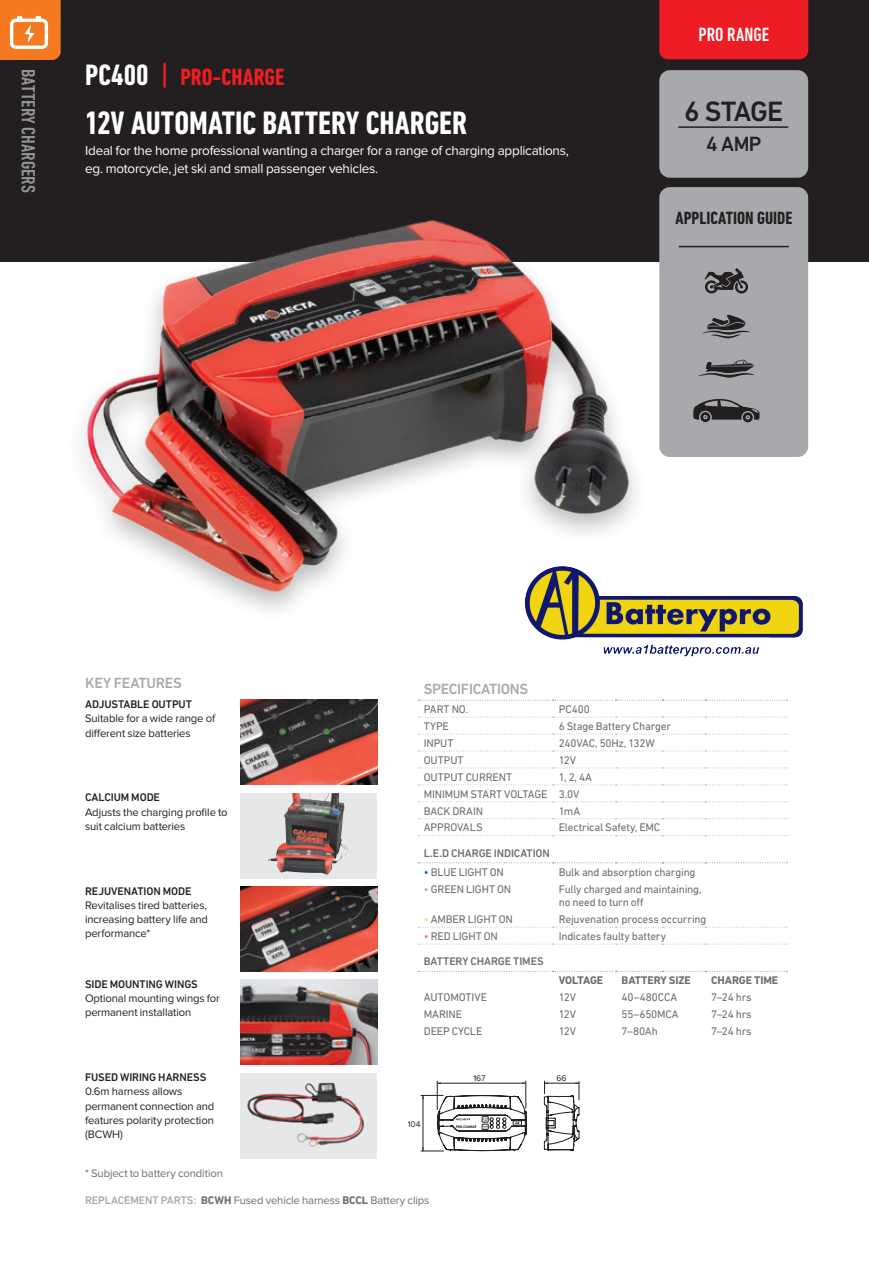
<style>
.page{position:relative;width:869px;height:1263px;background:#fff}
.page>*{position:absolute;margin:0;border:0;box-sizing:border-box;transform-origin:0 0}
.t1{font:700 condensed 33px "DIN Next LT Pro";letter-spacing:-.005em;color:#fff}
.t2{font:500 28.5px "DIN Next LT Pro";letter-spacing:-.04em;color:#231f20}
.t3{font:700 condensed 24px "DIN Next LT Pro";color:#ee1d23}
.t4{font:500 21px "DIN Next LT Pro";color:#231f20}
.t5{font:500 condensed 19.5px "DIN Next LT Pro";color:#939598}
.t6{font:500 condensed 19.5px "DIN Next LT Pro";color:#fff}
.t7{font:700 condensed 18px "DIN Next LT Pro";color:#231f20}
.t8{font:500 15px "DIN Next LT Pro";letter-spacing:-.02em;color:#a8a9ad}
.t9{font:13.5px/18px "Proxima Nova";letter-spacing:-.02em;color:#fff}
.t10{font:11.25px/17px "DIN Next LT Pro";letter-spacing:-.015em;color:#6c6d70}
.t11{font:11.25px/14.2px "Proxima Nova";letter-spacing:-.01em;color:#231f20}
.t12{font:11.25px "Proxima Nova";letter-spacing:-.01em;color:#6c6d70}
.t13{font:500 11.25px "DIN Next LT Pro";letter-spacing:-.01em;color:#231f20}
.t14{font:500 11.25px "DIN Next LT Pro";letter-spacing:-.01em;color:#6c6d70}
.t15{font:700 11.25px "DIN Next LT Pro";letter-spacing:-.01em;color:#6c6d70}
.t16{font:8.55px "Proxima Nova";color:#231f20}
.s1{font-size:30px;color:#fff}
.s2{font-weight:500;font-size:30px}
.s3{color:#006cb7}
.s4{color:#95bf80}
.s5{color:#fed166}
.s6{color:#f1765d}
.s7{font-family:"DIN Next LT Pro";font-weight:500;color:#a8a9ad}
.s8{font-family:"DIN Next LT Pro";font-weight:700}
</style>
<div class="page">
<div style="left:0;top:0;width:869px;height:261px;background:#231f20"></div>
<div style="left:659px;top:70px;width:149px;height:108px;background:#a8a9ad;border-radius:11px"></div>
<hr style="left:678px;top:126px;width:110px;height:2px;background:#231f20">
<div style="left:659px;top:187px;width:149px;height:270px;background:#a8a9ad;border-radius:11px"></div>
<hr style="left:679px;top:246px;width:110px;height:1px;background:#231f20">
<div style="left:659px;top:0;width:149px;height:59px;background:#ee1d23"></div>
<svg style="left:421px;top:1081px;width:159px;height:71px"></svg>
<div style="left:66px;top:211px;width:582px;height:411px;background:#231f20;opacity:.3"></div>
<img style="left:78px;top:211px;width:565px;height:393px">
<svg style="left:418px;top:700px;width:369px;height:1px"></svg>
<svg style="left:418px;top:971px;width:369px;height:1px"></svg>
<svg style="left:418px;top:717px;width:369px;height:1px"></svg>
<svg style="left:418px;top:734px;width:369px;height:1px"></svg>
<svg style="left:418px;top:751px;width:369px;height:1px"></svg>
<svg style="left:418px;top:767px;width:369px;height:1px"></svg>
<svg style="left:418px;top:784px;width:369px;height:1px"></svg>
<svg style="left:418px;top:801px;width:369px;height:1px"></svg>
<svg style="left:418px;top:818px;width:369px;height:1px"></svg>
<svg style="left:418px;top:927px;width:369px;height:1px"></svg>
<svg style="left:418px;top:944px;width:369px;height:1px"></svg>
<svg style="left:418px;top:835px;width:369px;height:1px"></svg>
<svg style="left:418px;top:862px;width:369px;height:1px"></svg>
<img style="left:241px;top:700px;width:136px;height:85px">
<img style="left:241px;top:886px;width:136px;height:85px">
<img style="left:241px;top:980px;width:136px;height:85px">
<div style="left:241px;top:1073px;width:136px;height:85px;background:#e6e7e9"></div>
<img style="left:247px;top:1082px;width:117px;height:65px">
<svg style="left:241px;top:793px;width:136px;height:85px;background:#cccbcd"></svg>
<img style="left:268px;top:793px;width:63px;height:68px">
<svg style="left:702px;top:315px;width:48px;height:23px"></svg>
<svg style="left:698px;top:360px;width:56px;height:18px"></svg>
<svg style="left:693px;top:399px;width:66px;height:23px"></svg>
<svg style="left:704px;top:268px;width:44px;height:25px"></svg>
<svg style="left:0;top:0;width:61px;height:60px;background:#f3893d"></svg>
<img style="left:505px;top:557px;width:298px;height:100px">
<h3 class="t5" style="left:39px;top:69px;width:125px;rotate:90deg">BATTERY CHARGERS</h3>
<h3 class="t3" style="left:85px;top:63px;width:201px"><span class="s1">PC400</span> <span class="s2">|</span> PRO-CHARGE</h3>
<h1 class="t1" style="left:85px;top:104px;width:383px">12V AUTOMATIC BATTERY CHARGER</h1>
<p class="t9" style="left:85px;top:142px;width:485px">Ideal for the home professional wanting a charger for a range of charging applications, eg. motorcycle, jet ski and small passenger vehicles.</p>
<h3 class="t6" style="left:698px;top:23px;width:72px">PRO RANGE</h3>
<h2 class="t2" style="left:684px;top:94px;width:100px">6 STAGE</h2>
<h3 class="t4" style="left:706px;top:131px;width:57px">4 AMP</h3>
<h3 class="t7" style="left:675px;top:208px;width:118px">APPLICATION GUIDE</h3>
<h3 class="t8" style="left:85px;top:674px;width:98px">KEY FEATURES</h3>
<p class="t13" style="left:85px;top:698px;width:108px">ADJUSTABLE OUTPUT</p>
<p class="t11" style="left:85px;top:712px;width:132px">Suitable for a wide range of different size batteries</p>
<p class="t13" style="left:85px;top:791px;width:76px">CALCIUM MODE</p>
<p class="t11" style="left:85px;top:805px;width:144px">Adjusts the charging profile to suit calcium batteries</p>
<p class="t13" style="left:85px;top:884px;width:108px">REJUVENATION MODE</p>
<p class="t11" style="left:85px;top:898px;width:124px;text-align:justify">Revitalises tired batteries, increasing battery life and performance*</p>
<p class="t13" style="left:85px;top:977px;width:114px">SIDE MOUNTING WINGS</p>
<p class="t11" style="left:85px;top:991px;width:136px">Optional mounting wings for permanent installation</p>
<p class="t13" style="left:85px;top:1071px;width:123px">FUSED WIRING HARNESS</p>
<p class="t11" style="left:85px;top:1085px;width:131px">0.6m harness allows permanent connection and features polarity protection (BCWH)</p>
<h3 class="t8" style="left:424px;top:680px;width:106px">SPECIFICATIONS</h3>
<p class="t10" style="left:424px;top:700px;width:46px">PART NO.</p>
<p class="t10" style="left:559px;top:700px;width:33px">PC400</p>
<p class="t10" style="left:424px;top:717px;width:27px">TYPE</p>
<p class="t10" style="left:559px;top:717px;width:114px">6 Stage Battery Charger</p>
<p class="t10" style="left:424px;top:734px;width:31px">INPUT</p>
<p class="t10" style="left:559px;top:734px;width:97px">240VAC, 50Hz, 132W</p>
<p class="t10" style="left:424px;top:751px;width:41px">OUTPUT</p>
<p class="t10" style="left:559px;top:751px;width:19px">12V</p>
<p class="t10" style="left:424px;top:768px;width:90px">OUTPUT CURRENT</p>
<p class="t10" style="left:424px;top:768px;width:170px;text-indent:135px">1, 2, 4A<br>MINIMUM START VOLTAGE 3.0V<br>BACK DRAIN</p>
<p class="t10" style="left:559px;top:802px;width:23px">1mA</p>
<p class="t10" style="left:424px;top:819px;width:60px">APPROVALS</p>
<p class="t10" style="left:559px;top:819px;width:103px">Electrical Safety, EMC</p>
<p class="t14" style="left:424px;top:846px;width:128px">L.E.D CHARGE INDICATION</p>
<p class="t10" style="left:424px;top:863px;width:82px"><span class="s3">•</span> BLUE LIGHT ON</p>
<p class="t10" style="left:559px;top:863px;width:138px">Bulk and absorption charging</p>
<p class="t10" style="left:424px;top:880px;width:89px"><span class="s4">•</span> GREEN LIGHT ON</p>
<p class="t10" style="left:559px;top:882px;width:144px;line-height:13.5px">Fully charged and maintaining, no need to turn off</p>
<p class="t10" style="left:424px;top:910px;width:91px"><span class="s5">•</span> AMBER LIGHT ON</p>
<p class="t10" style="left:559px;top:910px;width:149px">Rejuvenation process occurring</p>
<p class="t10" style="left:424px;top:927px;width:76px"><span class="s6">•</span> RED LIGHT ON</p>
<p class="t10" style="left:559px;top:927px;width:109px">Indicates faulty battery</p>
<p class="t14" style="left:424px;top:955px;width:121px">BATTERY CHARGE TIMES</p>
<p class="t15" style="left:559px;top:973px;width:46px">VOLTAGE</p>
<p class="t15" style="left:621px;top:973px;width:71px">BATTERY SIZE</p>
<p class="t15" style="left:711px;top:973px;width:69px">CHARGE TIME</p>
<p class="t10" style="left:424px;top:988px;width:65px">AUTOMOTIVE</p>
<p class="t10" style="left:559px;top:988px;width:19px">12V</p>
<p class="t10" style="left:621px;top:988px;width:57px">40–480CCA</p>
<p class="t10" style="left:711px;top:988px;width:42px">7–24 hrs</p>
<p class="t10" style="left:424px;top:1005px;width:40px">MARINE</p>
<p class="t10" style="left:559px;top:1005px;width:19px">12V</p>
<p class="t10" style="left:621px;top:1005px;width:59px">55–650MCA</p>
<p class="t10" style="left:711px;top:1005px;width:42px">7–24 hrs</p>
<p class="t10" style="left:424px;top:1022px;width:60px">DEEP CYCLE</p>
<p class="t10" style="left:559px;top:1022px;width:19px">12V</p>
<p class="t10" style="left:621px;top:1022px;width:38px">7–80Ah</p>
<p class="t10" style="left:711px;top:1022px;width:42px">7–24 hrs</p>
<p class="t16" style="left:408px;top:1119px;width:14px">104</p>
<p class="t16" style="left:473px;top:1073px;width:14px">167</p>
<p class="t16" style="left:556px;top:1073px;width:12px">66</p>
<p class="t12" style="left:85px;top:1167px;width:139px">* Subject to battery condition</p>
<p class="t12" style="left:85px;top:1194px;width:346px"><span class="s7">REPLACEMENT PARTS:</span> <span class="s8">BCWH</span> Fused vehicle harness <span class="s8">BCCL</span> Battery clips</p>
</div>
